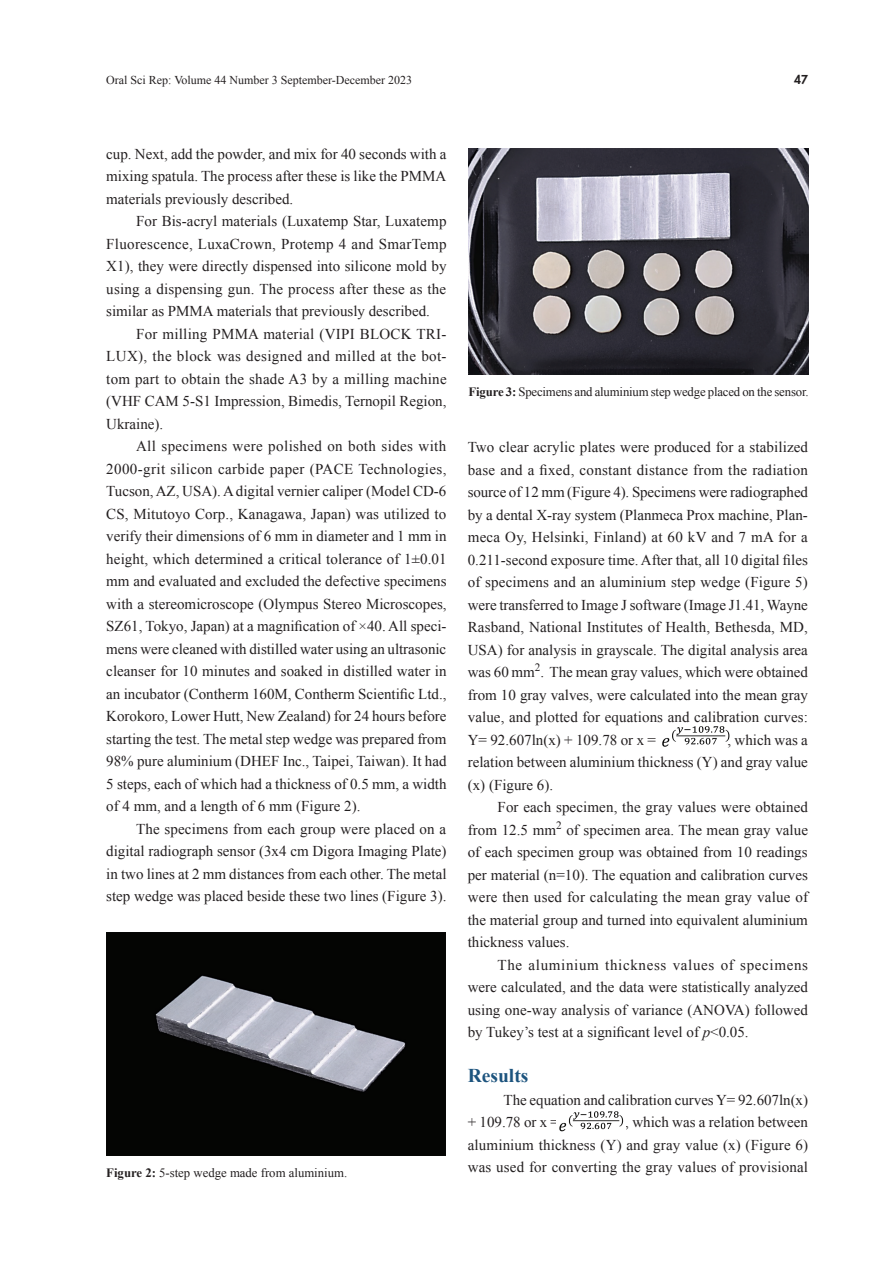
<style>
.page{position:relative;width:893px;height:1263px;background:#fff}
.page>*{position:absolute;margin:0;border:0;box-sizing:border-box;transform-origin:0 0}
.t1{font:700 19.5px "Times New Roman";color:#1d547e}
.t2{font:15px/22.5px "Times New Roman";color:#231f20;text-align:justify}
.t3{font:12.75px "Times New Roman";letter-spacing:-.01em;color:#231f20}
.t4{font:12px "Times New Roman";color:#231f20}
.t5{font:800 12px "Futura";color:#231f20}
.s1{font-weight:700}
.s2{font-style:italic}
</style>
<div class="page">
<img style="left:662px;top:726px;width:68px;height:21px">
<img style="left:106px;top:932px;width:340px;height:223px">
<img style="left:469px;top:149px;width:339px;height:225px">
<img style="left:559px;top:1111px;width:65px;height:21px">
<p class="t4" style="left:106px;top:72px;width:307px">Oral Sci Rep: Volume 44 Number 3 September-December 2023</p>
<p class="t5" style="left:794px;top:71px;width:15px">47</p>
<p class="t2" style="left:106px;top:142px;width:342px">cup. Next, add the powder, and mix for 40 seconds with a mixing spatula. The process after these is like the PMMA materials previously described.</p>
<p class="t2" style="left:106px;top:210px;width:342px;text-indent:30px">For Bis-acryl materials (Luxatemp Star, Luxatemp Fluorescence, LuxaCrown, Protemp 4 and SmarTemp X1), they were directly dispensed into silicone mold by using a dispensing gun. The process after these as the similar as PMMA materials that previously described.</p>
<p class="t2" style="left:106px;top:322px;width:342px;text-indent:30px">For milling PMMA material (VIPI BLOCK TRI-LUX), the block was designed and milled at the bot&shy;tom part to obtain the shade A3 by a milling machine (VHF CAM 5-S1 Impression, Bimedis, Ternopil Region, Ukraine).</p>
<p class="t2" style="left:106px;top:435px;width:342px;text-indent:30px">All specimens were polished on both sides with 2000-grit silicon carbide paper (PACE Technologies, Tucson, AZ, USA). A digital vernier caliper (Model CD-6<br>CS, Mitutoyo Corp., Kanagawa, Japan) was utilized to verify their dimensions of 6 mm in diameter and 1 mm in height, which determined a critical tolerance of 1±0.01 mm and evaluated and excluded the defective specimens with a stereomicroscope (Olympus Stereo Microscopes, SZ61, Tokyo, Japan) at a magnification of ×40. All speci&shy;mens were cleaned with distilled water using an ultrasonic cleanser for 10 minutes and soaked in distilled water in an incubator (Contherm 160M, Contherm Scientific Ltd., Korokoro, Lower Hutt, New Zealand) for 24 hours before starting the test. The metal step wedge was prepared from 98% pure aluminium (DHEF Inc., Taipei, Taiwan). It had 5 steps, each of which had a thickness of 0.5 mm, a width of 4 mm, and a length of 6 mm (Figure 2).</p>
<p class="t2" style="left:106px;top:817px;width:342px;text-indent:30px">The specimens from each group were placed on a digital radiograph sensor (3x4 cm Digora Imaging Plate) in two lines at 2 mm distances from each other. The metal step wedge was placed beside these two lines (Figure 3).</p>
<p class="t3" style="left:106px;top:1164px;width:242px"><span class="s1">Figure 2:</span> 5-step wedge made from aluminium.</p>
<p class="t3" style="left:469px;top:383px;width:341px"><span class="s1">Figure 3:</span> Specimens and aluminium step wedge placed on the sensor.</p>
<p class="t2" style="left:468px;top:436px;width:342px">Two clear acrylic plates were produced for a stabilized base and a fixed, constant distance from the radiation source of 12 mm (Figure 4). Specimens were radiographed by a dental X-ray system (Planmeca Prox machine, Plan&shy;meca Oy, Helsinki, Finland) at 60 kV and 7 mA for a 0.211-second exposure time. After that, all 10 digital files of specimens and an aluminium step wedge (Figure 5) were transferred to Image J software (Image J1.41, Wayne Rasband, National Institutes of Health, Bethesda, MD, USA) for analysis in grayscale. The digital analysis area was 60 mm<sup>2</sup>. The mean gray values, which were obtained from 10 gray valves, were calculated into the mean gray value, and plotted for equations and calibration curves:<br>Y= 92.607ln(x) + 109.78 or x =</p>
<p class="t2" style="left:468px;top:728px;width:342px;text-indent:260px">, which was a relation between aluminium thickness (Y) and gray value (x) (Figure 6).</p>
<p class="t2" style="left:468px;top:796px;width:342px;text-indent:30px">For each specimen, the gray values were obtained from 12.5 mm<sup>2</sup> of specimen area. The mean gray value of each specimen group was obtained from 10 readings per material (n=10). The equation and calibration curves were then used for calculating the mean gray value of the material group and turned into equivalent aluminium thickness values.</p>
<p class="t2" style="left:468px;top:953px;width:342px;text-indent:30px">The aluminium thickness values of specimens were calculated, and the data were statistically analyzed using one-way analysis of variance (ANOVA) followed by Tukey’s test at a significant level of <span class="s2">p</span>&lt;0.05.</p>
<h1 class="t1" style="left:468px;top:1062px;width:62px">Results</h1>
<p class="t2" style="left:468px;top:1088px;width:342px;text-indent:36px">The equation and calibration curves Y= 92.607ln(x) + 109.78 or x =</p>
<p class="t2" style="left:468px;top:1111px;width:342px;text-indent:151px">, , which was a relation between aluminium thickness (Y) and gray value (x) (Figure 6) was used for converting the gray values of provisional</p>
</div>
